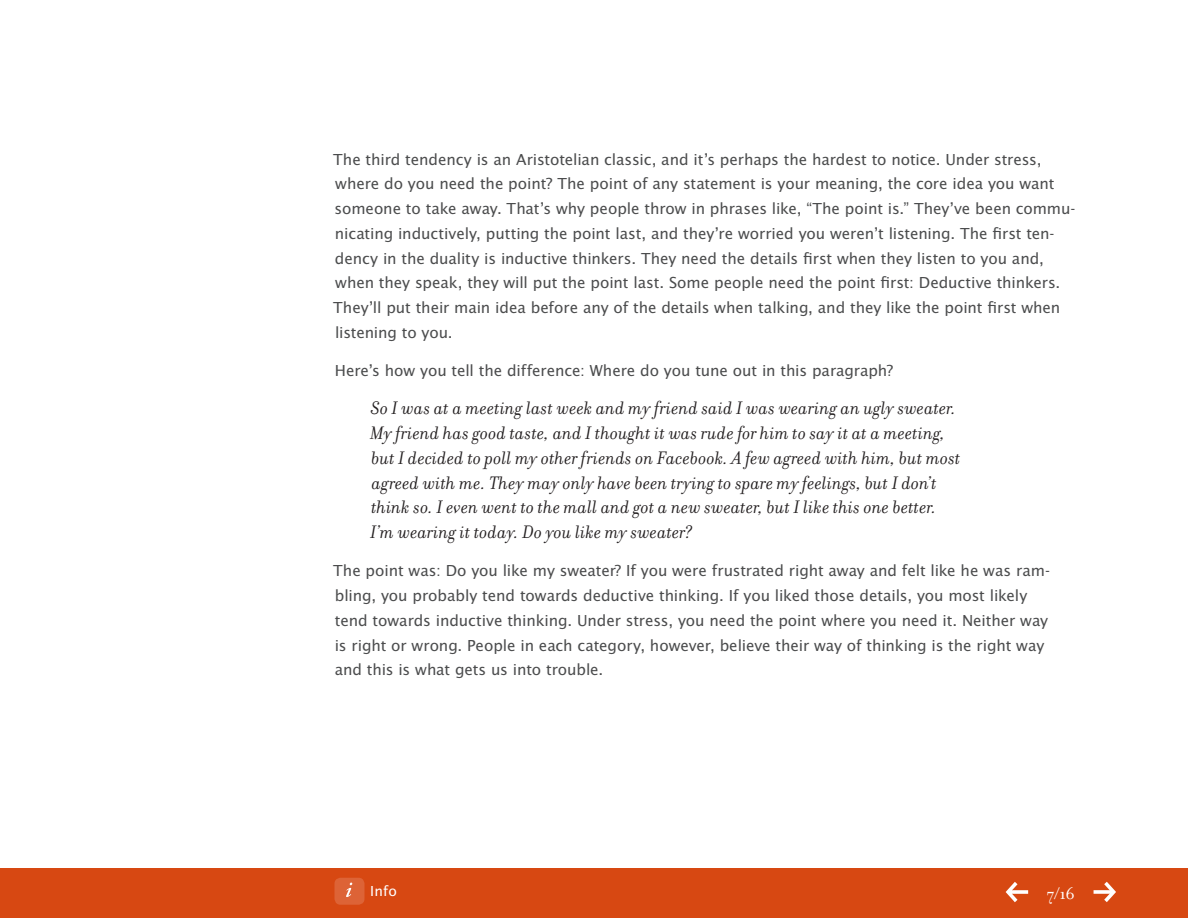
<style>
.page{position:relative;width:1188px;height:918px;background:#fff}
.page>*{position:absolute;margin:0;border:0;box-sizing:border-box;transform-origin:0 0}
.t1{font:italic 19.5px/24.8px "Filosofia OT";letter-spacing:.005em;color:#231f20}
.t2{font:18px "Filosofia OT";color:#fff}
.t3{font:16.5px/24.8px "Lucida Sans EFOP";letter-spacing:-.005em;color:#4b4c4d}
.t4{font:15px "Lucida Sans EFOP";color:#fff}
</style>
<div class="page">
<div style="left:0;top:869px;width:1188px;height:49px;background:#d74812"></div>
<div style="left:334px;top:878px;width:30px;height:27px;background:#dd6336;border-radius:6px"></div>
<svg style="left:346px;top:883px;width:6px;height:14px"></svg>
<svg style="left:1006px;top:882px;width:22px;height:20px"></svg>
<svg style="left:1094px;top:882px;width:22px;height:20px"></svg>
<p class="t3" style="left:333px;top:148px;width:744px">The third tendency is an Aristotelian classic, and it’s perhaps the hardest to notice. Under stress, where do you need the point? The point of any statement is your meaning, the core idea you want someone to take away. That’s why people throw in phrases like, “The point is.” They’ve been commu&shy;nicating inductively, putting the point last, and they’re worried you weren’t listening. The first ten&shy;dency in the duality is inductive thinkers. They need the details first when they listen to you and, when they speak, they will put the point last. Some people need the point first: Deductive thinkers.<br>They’ll put their main idea before any of the details when talking, and they like the point first when listening to you.</p>
<p class="t3" style="left:335px;top:359px;width:560px">Here’s how you tell the difference: Where do you tune out in this paragraph?</p>
<p class="t1" style="left:370px;top:396px;width:592px">So I was at a meeting last week and my friend said I was wearing an ugly sweater.<br>My friend has good taste, and I thought it was rude for him to say it at a meeting, but I decided to poll my other friends on Facebook. A few agreed with him, but most agreed with me. They may only have been trying to spare my feelings, but I don’t think so. I even went to the mall and got a new sweater, but I like this one better.<br>I’m wearing it today. Do you like my sweater?</p>
<p class="t3" style="left:333px;top:559px;width:718px">The point was: Do you like my sweater? If you were frustrated right away and felt like he was ram&shy;bling, you probably tend towards deductive thinking. If you liked those details, you most likely tend towards inductive thinking. Under stress, you need the point where you need it. Neither way is right or wrong. People in each category, however, believe their way of thinking is the right way and this is what gets us into trouble.</p>
<p class="t4" style="left:370px;top:883px;width:28px">Info</p>
<p class="t2" style="left:1047px;top:884px;width:30px">7/16</p>
</div>
